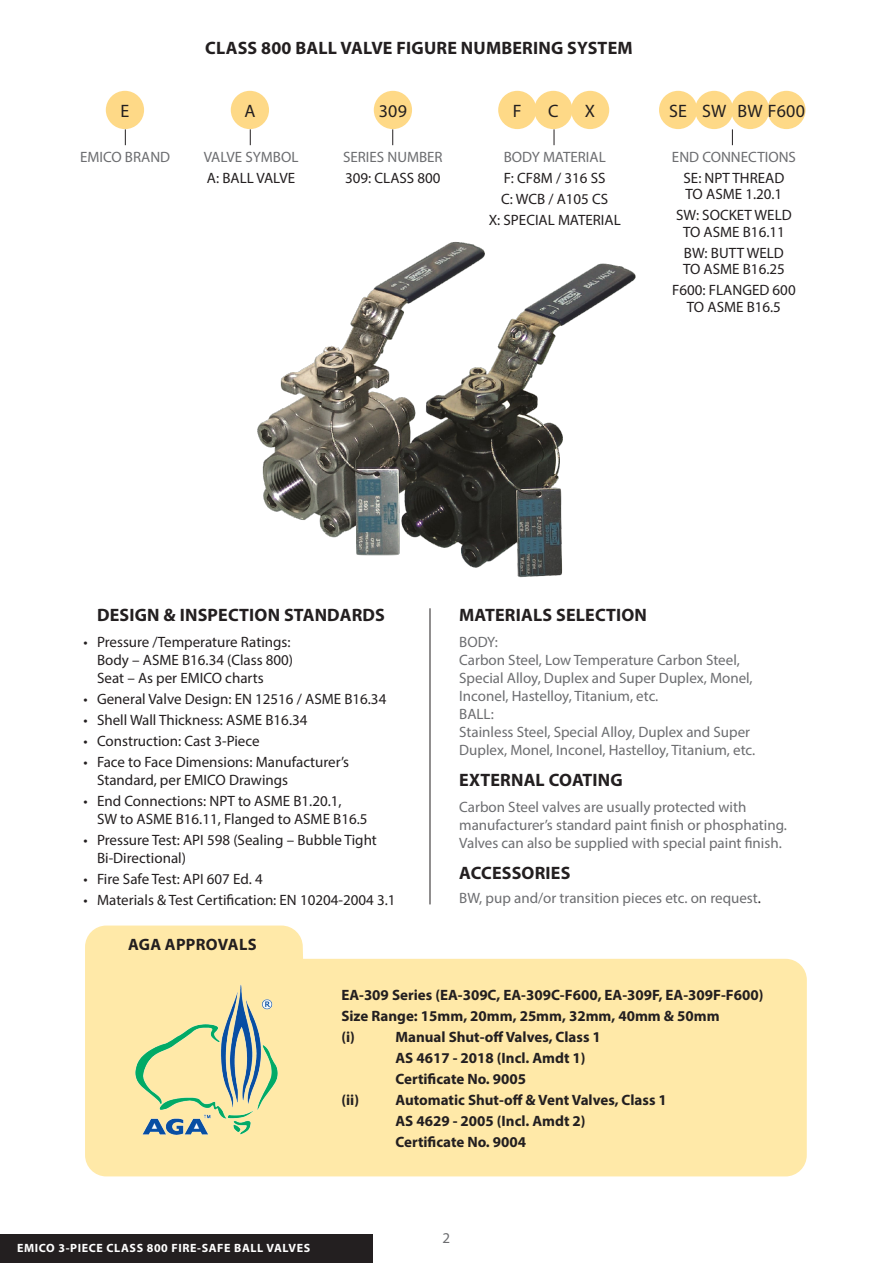
<style>
.page{position:relative;width:893px;height:1263px;background:#fff}
.page>*{position:absolute;margin:0;border:0;box-sizing:border-box;transform-origin:0 0}
.t1{font:700 18px "Myriad Pro";letter-spacing:.01em;color:#231f20}
.t2{font:18px "Myriad Pro";letter-spacing:.01em;color:#231f20}
.Small_heading{font:700 16.5px "Myriad Pro";letter-spacing:.02em;color:#231f20}
.BODY{font:15px/16.5px "Myriad Pro";color:#231f20;text-align:center}
.t3{font:15px/18px "Myriad Pro";color:#6c6d70}
.BODY-2{font:700 15px "Myriad Pro";color:#231f20}
.t4{font:700 12px "Myriad Pro";letter-spacing:.05em;color:#fff}
.s1{color:#231f20}
</style>
<div class="page">
<div style="left:0;top:1235px;width:372px;height:28px;background:#231f20"></div>
<svg style="left:85px;top:925px;width:722px;height:251px;background:#ffebb2"></svg>
<hr style="left:430px;top:608px;width:1px;height:296px;background:#231f20">
<div style="left:106px;top:91px;width:38px;height:38px;background:#fed987;border-radius:50%"></div>
<div style="left:231px;top:91px;width:38px;height:38px;background:#fed987;border-radius:50%"></div>
<div style="left:374px;top:91px;width:38px;height:38px;background:#fed987;border-radius:50%"></div>
<div style="left:498px;top:91px;width:38px;height:38px;background:#fed987;border-radius:50%"></div>
<div style="left:534px;top:91px;width:38px;height:38px;background:#fed987;border-radius:50%"></div>
<div style="left:659px;top:91px;width:38px;height:38px;background:#fed987;border-radius:50%"></div>
<div style="left:695px;top:91px;width:38px;height:38px;background:#fed987;border-radius:50%"></div>
<div style="left:731px;top:91px;width:38px;height:38px;background:#fed987;border-radius:50%"></div>
<svg style="left:125px;top:129px;width:1px;height:16px"></svg>
<svg style="left:250px;top:129px;width:1px;height:16px"></svg>
<svg style="left:392px;top:129px;width:1px;height:16px"></svg>
<svg style="left:554px;top:129px;width:1px;height:16px"></svg>
<svg style="left:732px;top:129px;width:1px;height:16px"></svg>
<div style="left:767px;top:91px;width:39px;height:38px;background:#fed987;border-radius:50%"></div>
<div style="left:571px;top:91px;width:38px;height:38px;background:#fed987;border-radius:50%"></div>
<img style="left:257px;top:242px;width:379px;height:336px">
<img style="left:125px;top:982px;width:173px;height:161px">
<p class="t1" style="left:205px;top:36px;width:429px">CLASS 800 BALL VALVE FIGURE NUMBERING SYSTEM</p>
<p class="t2" style="left:121px;top:100px;width:10px">E</p>
<p class="t2" style="left:244px;top:100px;width:13px">A</p>
<p class="t2" style="left:379px;top:100px;width:30px">309</p>
<p class="t2" style="left:513px;top:100px;width:10px">F</p>
<p class="t2" style="left:548px;top:100px;width:12px">C</p>
<p class="t2" style="left:669px;top:100px;width:19px">SE</p>
<p class="t2" style="left:702px;top:100px;width:26px">SW</p>
<p class="t2" style="left:737px;top:100px;width:69px">BW F600</p>
<p class="t3" style="left:672px;top:147px;width:126px">END CONNECTIONS</p>
<p class="BODY" style="left:684px;top:169px;width:102px">SE: NPT THREAD</p>
<p class="BODY" style="left:686px;top:186px;width:98px">TO ASME 1.20.1</p>
<p class="BODY" style="left:676px;top:207px;width:117px">SW: SOCKET WELD</p>
<p class="BODY" style="left:683px;top:223px;width:103px">TO ASME B16.11</p>
<p class="BODY" style="left:684px;top:244px;width:102px">BW: BUTT WELD</p>
<p class="BODY" style="left:683px;top:261px;width:103px">TO ASME B16.25</p>
<p class="BODY" style="left:672px;top:282px;width:125px">F600: FLANGED 600<br>TO ASME B16.5</p>
<p class="t2" style="left:585px;top:100px;width:12px">X</p>
<p class="t3" style="left:80px;top:147px;width:92px">EMICO BRAND</p>
<p class="t3" style="left:204px;top:147px;width:96px">VALVE SYMBOL</p>
<p class="BODY" style="left:207px;top:169px;width:90px">A: BALL VALVE</p>
<p class="t3" style="left:343px;top:147px;width:101px">SERIES NUMBER</p>
<p class="BODY" style="left:345px;top:169px;width:97px">309: CLASS 800</p>
<p class="t3" style="left:504px;top:147px;width:104px">BODY MATERIAL</p>
<p class="BODY" style="left:504px;top:169px;width:103px">F: CF8M / 316 SS</p>
<p class="BODY" style="left:501px;top:190px;width:109px">C: WCB / A105 CS</p>
<p class="BODY" style="left:489px;top:211px;width:134px">X: SPECIAL MATERIAL</p>
<p class="t1" style="left:97px;top:603px;width:289px">DESIGN &amp; INSPECTION STANDARDS</p>
<p class="BODY" style="left:84px;top:633px;width:209px">• Pressure /Temperature Ratings:</p>
<p class="BODY" style="left:97px;top:651px;width:198px">Body – ASME B16.34 (Class 800)</p>
<p class="BODY" style="left:97px;top:669px;width:168px">Seat – As per EMICO charts</p>
<p class="BODY" style="left:84px;top:690px;width:304px">• General Valve Design: EN 12516 / ASME B16.34</p>
<p class="BODY" style="left:84px;top:711px;width:225px">• Shell Wall Thickness: ASME B16.34</p>
<p class="BODY" style="left:84px;top:732px;width:178px">• Construction: Cast 3-Piece</p>
<p class="BODY" style="left:84px;top:753px;width:267px">• Face to Face Dimensions: Manufacturer’s</p>
<p class="BODY" style="left:97px;top:771px;width:193px">Standard, per EMICO Drawings</p>
<p class="BODY" style="left:84px;top:792px;width:260px">• End Connections: NPT to ASME B1.20.1,</p>
<p class="BODY" style="left:97px;top:810px;width:272px">SW to ASME B16.11, Flanged to ASME B16.5</p>
<p class="BODY" style="left:84px;top:831px;width:295px">• Pressure Test: API 598 (Sealing – Bubble Tight</p>
<p class="BODY" style="left:97px;top:849px;width:90px">Bi-Directional)</p>
<p class="BODY" style="left:84px;top:870px;width:181px">• Fire Safe Test: API 607 Ed. 4</p>
<p class="BODY" style="left:84px;top:891px;width:314px">• Materials &amp; Test Certification: EN 10204-2004 3.1</p>
<p class="Small_heading" style="left:128px;top:933px;width:130px">AGA APPROVALS</p>
<p class="t1" style="left:459px;top:603px;width:189px">MATERIALS SELECTION</p>
<p class="t3" style="left:459px;top:632px;width:40px">BODY:</p>
<p class="t3" style="left:459px;top:650px;width:282px">Carbon Steel, Low Temperature Carbon Steel,</p>
<p class="t3" style="left:459px;top:668px;width:295px">Special Alloy, Duplex and Super Duplex, Monel,</p>
<p class="t3" style="left:459px;top:686px;width:201px">Inconel, Hastelloy, Titanium, etc.</p>
<p class="t3" style="left:459px;top:704px;width:36px">BALL:</p>
<p class="t3" style="left:459px;top:722px;width:292px">Stainless Steel, Special Alloy, Duplex and Super</p>
<p class="t3" style="left:459px;top:740px;width:298px">Duplex, Monel, Inconel, Hastelloy, Titanium, etc.</p>
<p class="t1" style="left:459px;top:768px;width:165px">EXTERNAL COATING</p>
<p class="t3" style="left:459px;top:797px;width:289px">Carbon Steel valves are usually protected with</p>
<p class="t3" style="left:459px;top:815px;width:329px">manufacturer’s standard paint finish or phosphating.<br>Valves can also be supplied with special paint finish.</p>
<p class="t1" style="left:459px;top:861px;width:113px">ACCESSORIES</p>
<p class="t3" style="left:459px;top:889px;width:303px">BW, pup and/or transition pieces etc. on request<span class="s1">.</span></p>
<p class="BODY-2" style="left:341px;top:985px;width:424px">EA-309 Series (EA-309C, EA-309C-F600, EA-309F, EA-309F-F600)</p>
<p class="BODY-2" style="left:341px;top:1006px;width:380px">Size Range: 15mm, 20mm, 25mm, 32mm, 40mm &amp; 50mm</p>
<p class="BODY-2" style="left:341px;top:1027px;width:15px">(i)</p>
<p class="BODY-2" style="left:395px;top:1027px;width:207px">Manual Shut-off Valves, Class 1</p>
<p class="BODY-2" style="left:395px;top:1048px;width:192px">AS 4617 - 2018 (Incl. Amdt 1)</p>
<p class="BODY-2" style="left:395px;top:1069px;width:132px">Certificate No. 9005</p>
<p class="BODY-2" style="left:341px;top:1090px;width:19px">(ii)</p>
<p class="BODY-2" style="left:395px;top:1090px;width:273px">Automatic Shut-off &amp; Vent Valves, Class 1</p>
<p class="BODY-2" style="left:395px;top:1111px;width:192px">AS 4629 - 2005 (Incl. Amdt 2)</p>
<p class="BODY-2" style="left:395px;top:1132px;width:132px">Certificate No. 9004</p>
<p class="t4" style="left:17px;top:1240px;width:295px">EMICO 3-PIECE CLASS 800 FIRE-SAFE BALL VALVES</p>
<p class="t3" style="left:443px;top:1229px;width:9px">2</p>
</div>
